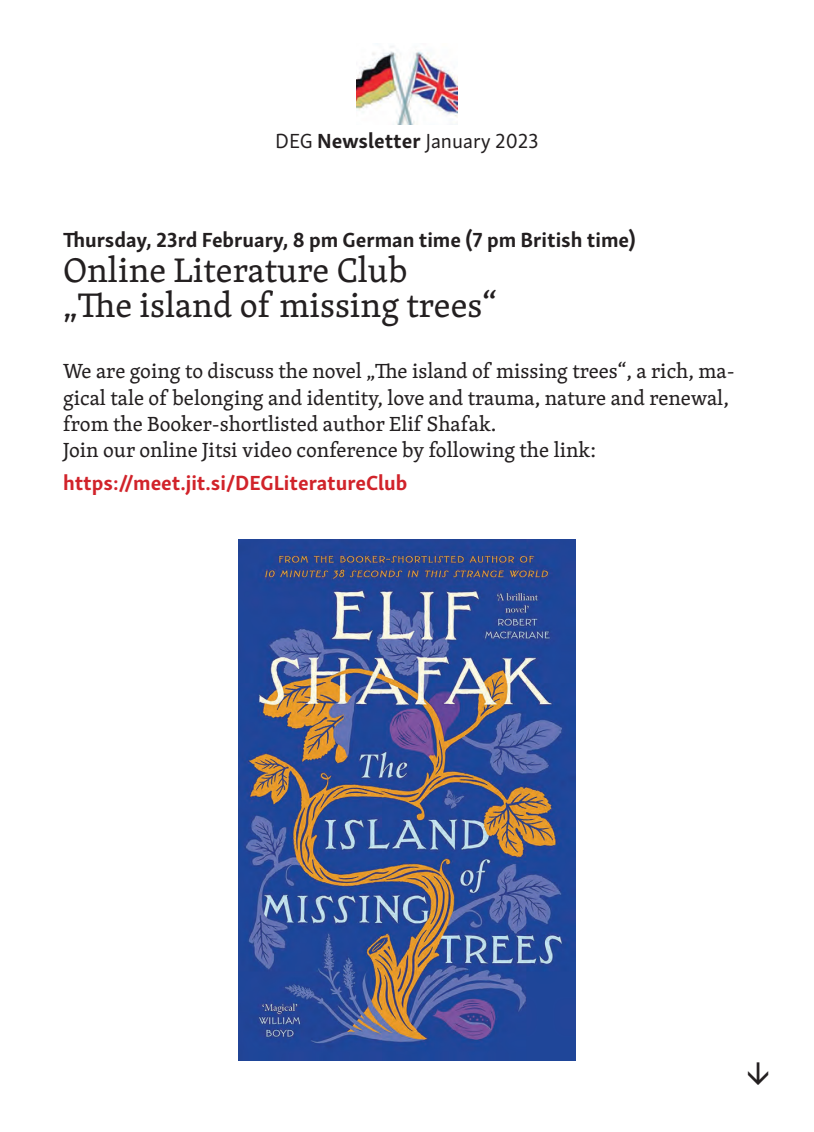
<style>
.page{position:relative;width:814px;height:1132px;background:#fff}
.page>*{position:absolute;margin:0;border:0;box-sizing:border-box;transform-origin:0 0}
.t1{font:35px/35px "Skolar Latin";color:#231f20}
.t2{font:21px/26.2px "Skolar Latin";color:#231f20}
.t3{font:700 21px "Skolar Sans Latn";color:#231f20}
.t4{font:700 21px "Skolar Sans Latn";color:#d1232a}
.t5{font:21px "Skolar Sans Latn";color:#231f20}
.s1{font-weight:700}
.s2{font-family:"Tisa Pro"}
</style>
<div class="page">
<img style="left:356px;top:46px;width:102px;height:78px">
<img style="left:238px;top:539px;width:337px;height:521px">
<p class="t5" style="left:275px;top:125px;width:265px">DEG <span class="s1">Newsletter</span> January 2023</p>
<p class="t3" style="left:63px;top:222px;width:574px">Thursday, 23rd February, 8 pm German time (7 pm British time)</p>
<h1 class="t1" style="left:63px;top:252px;width:435px">Online Literature Club<br><span class="s2">„</span>The island of missing trees“</h1>
<p class="t2" style="left:63px;top:357px;width:673px">We are going to discuss the novel „The island of missing trees“, a rich, ma&shy;gical tale of belonging and identity, love and trauma, nature and renewal, from the Booker-shortlisted author Elif Shafak.<br>Join our online Jitsi video conference by following the link:</p>
<p class="t4" style="left:63px;top:466px;width:346px">https://meet.jit.si/DEGLiteratureClub</p>
</div>
